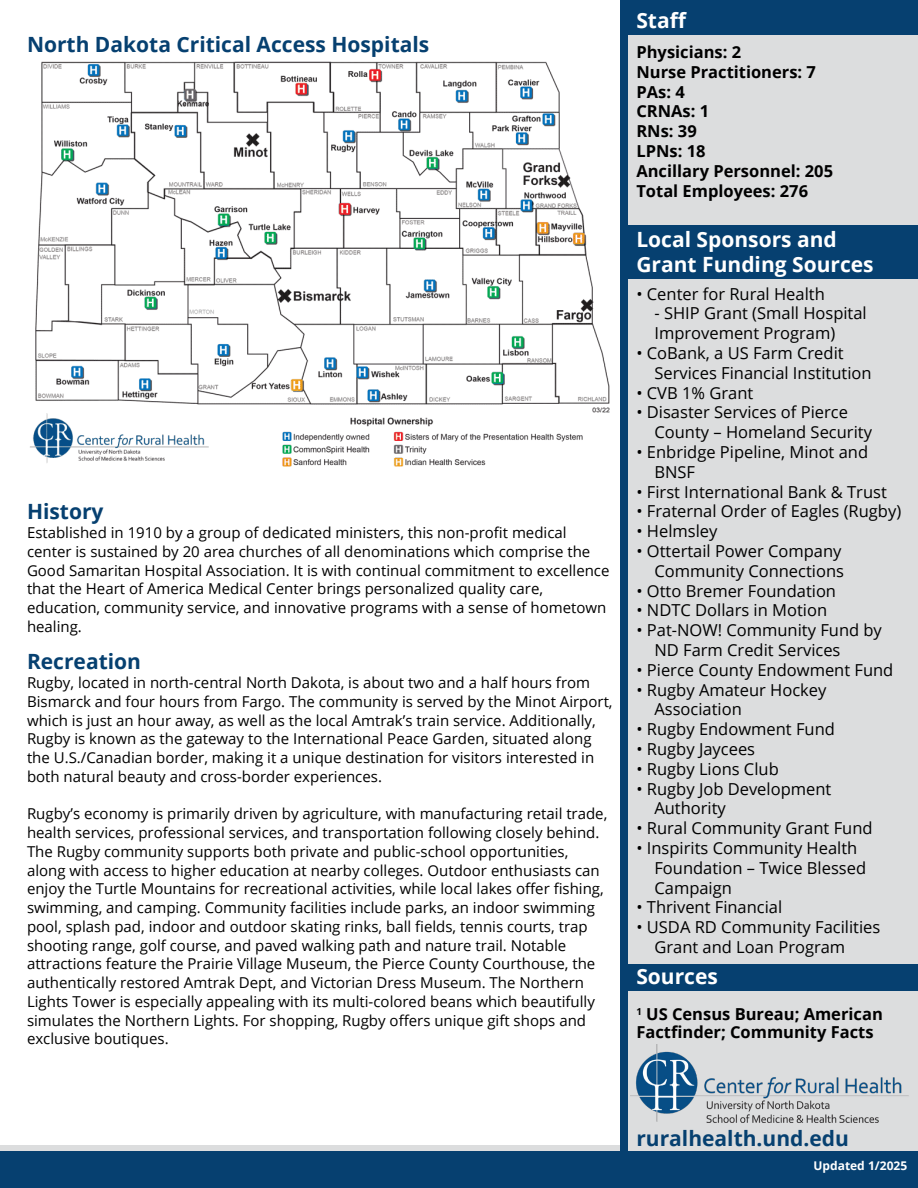
<style>
.page{position:relative;width:918px;height:1188px;background:#fff}
.page>*{position:absolute;margin:0;border:0;box-sizing:border-box;transform-origin:0 0}
.t1{font:700 21px "Open Sans";color:#064070}
.t2{font:700 21px/25.2px "Open Sans";color:#fff}
.t3{font:16.5px/19.8px "Open Sans";color:#000}
.t4{font:700 16.5px/18px "Open Sans";color:#000}
.t5{font:15px/18.8px "Open Sans";color:#000}
.t6{font:700 12px "Open Sans";color:#fff}
</style>
<div class="page">
<div style="left:0;top:1145px;width:650px;height:17px;background:#dcddde"></div>
<div style="left:620px;top:0;width:9px;height:1161px;background:#064070"></div>
<div style="left:629px;top:0;width:289px;height:1188px;background:#dcddde"></div>
<div style="left:0;top:1151px;width:918px;height:37px;background:#064070"></div>
<img style="left:30px;top:61px;width:580px;height:406px">
<div style="left:629px;top:225px;width:289px;height:54px;background:#064070"></div>
<div style="left:624px;top:0;width:294px;height:34px;background:#064070"></div>
<div style="left:629px;top:964px;width:289px;height:27px;background:#064070"></div>
<img style="left:630px;top:1044px;width:279px;height:79px">
<h2 class="t1" style="left:27px;top:29px;width:404px">North Dakota Critical Access Hospitals</h2>
<h2 class="t1" style="left:27px;top:497px;width:78px">History</h2>
<p class="t5" style="left:27px;top:523px;width:584px">Established in 1910 by a group of dedicated ministers, this non-profit medical center is sustained by 20 area churches of all denominations which comprise the Good Samaritan Hospital Association. It is with continual commitment to excellence that the Heart of America Medical Center brings personalized quality care, education, community service, and innovative programs with a sense of hometown healing.</p>
<h2 class="t1" style="left:27px;top:647px;width:116px">Recreation</h2>
<p class="t5" style="left:27px;top:673px;width:587px">Rugby, located in north-central North Dakota, is about two and a half hours from Bismarck and four hours from Fargo. The community is served by the Minot Airport, which is just an hour away, as well as the local Amtrak’s train service. Additionally, Rugby is known as the gateway to the International Peace Garden, situated along the U.S./Canadian border, making it a unique destination for visitors interested in both natural beauty and cross-border experiences.</p>
<p class="t5" style="left:27px;top:804px;width:582px">Rugby’s economy is primarily driven by agriculture, with manufacturing retail trade, health services, professional services, and transportation following closely behind.<br>The Rugby community supports both private and public-school opportunities, along with access to higher education at nearby colleges. Outdoor enthusiasts can enjoy the Turtle Mountains for recreational activities, while local lakes offer fishing, swimming, and camping. Community facilities include parks, an indoor swimming pool, splash pad, indoor and outdoor skating rinks, ball fields, tennis courts, trap shooting range, golf course, and paved walking path and nature trail. Notable attractions feature the Prairie Village Museum, the Pierce County Courthouse, the authentically restored Amtrak Dept, and Victorian Dress Museum. The Northern Lights Tower is especially appealing with its multi-colored beans which beautifully simulates the Northern Lights. For shopping, Rugby offers unique gift shops and exclusive boutiques.</p>
<h2 class="t2" style="left:636px;top:7px;width:52px">Staff</h2>
<p class="t4" style="left:636px;top:43px;width:106px">Physicians: 2</p>
<p class="t4" style="left:636px;top:62px;width:181px">Nurse Practitioners: 7</p>
<p class="t4" style="left:636px;top:82px;width:50px">PAs: 4</p>
<p class="t4" style="left:636px;top:102px;width:74px">CRNAs: 1</p>
<p class="t4" style="left:636px;top:122px;width:62px">RNs: 39</p>
<p class="t4" style="left:636px;top:142px;width:71px">LPNs: 18</p>
<p class="t4" style="left:636px;top:161px;width:198px">Ancillary Personnel: 205</p>
<p class="t4" style="left:636px;top:181px;width:173px">Total Employees: 276</p>
<h2 class="t2" style="left:636px;top:226px;width:239px">Local Sponsors and<br>Grant Funding Sources</h2>
<p class="t3" style="left:636px;top:283px;width:190px">• Center for Rural Health</p>
<p class="t3" style="left:654px;top:303px;width:214px">- SHIP Grant (Small Hospital<br>Improvement Program)</p>
<p class="t3" style="left:654px;top:343px;width:219px;text-indent:-18px">• CoBank, a US Farm Credit<br>Services Financial Institution</p>
<p class="t3" style="left:636px;top:382px;width:118px">• CVB 1% Grant</p>
<p class="t3" style="left:654px;top:402px;width:219px;text-indent:-18px">• Disaster Services of Pierce<br>County – Homeland Security</p>
<p class="t3" style="left:654px;top:442px;width:215px;text-indent:-18px">• Enbridge Pipeline, Minot and<br>BNSF</p>
<p class="t3" style="left:636px;top:481px;width:252px">• First International Bank &amp; Trust</p>
<p class="t3" style="left:636px;top:501px;width:266px">• Fraternal Order of Eagles (Rugby)</p>
<p class="t3" style="left:636px;top:521px;width:83px">• Helmsley</p>
<p class="t3" style="left:636px;top:541px;width:209px;text-align:right">• Ottertail Power Company<br>Community Connections</p>
<p class="t3" style="left:636px;top:580px;width:201px">• Otto Bremer Foundation</p>
<p class="t3" style="left:636px;top:600px;width:192px">• NDTC Dollars in Motion</p>
<p class="t3" style="left:654px;top:620px;width:229px;text-indent:-18px">• Pat-NOW! Community Fund by<br>ND Farm Credit Services</p>
<p class="t3" style="left:636px;top:659px;width:259px">• Pierce County Endowment Fund</p>
<p class="t3" style="left:654px;top:679px;width:174px;text-indent:-18px">• Rugby Amateur Hockey<br>Association</p>
<p class="t3" style="left:636px;top:719px;width:200px">• Rugby Endowment Fund</p>
<p class="t3" style="left:636px;top:739px;width:120px">• Rugby Jaycees</p>
<p class="t3" style="left:636px;top:758px;width:144px">• Rugby Lions Club</p>
<p class="t3" style="left:654px;top:778px;width:178px;text-indent:-18px">• Rugby Job Development<br>Authority</p>
<p class="t3" style="left:636px;top:818px;width:238px">• Rural Community Grant Fund</p>
<p class="t3" style="left:654px;top:838px;width:213px;text-indent:-18px">• Inspirits Community Health<br>Foundation – Twice Blessed<br>Campaign</p>
<p class="t3" style="left:636px;top:897px;width:147px">• Thrivent Financial</p>
<p class="t3" style="left:654px;top:917px;width:227px;text-indent:-18px">• USDA RD Community Facilities<br>Grant and Loan Program</p>
<h2 class="t2" style="left:636px;top:964px;width:83px">Sources</h2>
<p class="t4" style="left:636px;top:1005px;width:248px"><sup>1</sup> US Census Bureau; American<br>Factfinder; Community Facts</p>
<p class="t1" style="left:636px;top:1123px;width:214px">ruralhealth.und.edu</p>
<p class="t6" style="left:814px;top:1157px;width:95px">Updated 1/2025</p>
</div>
